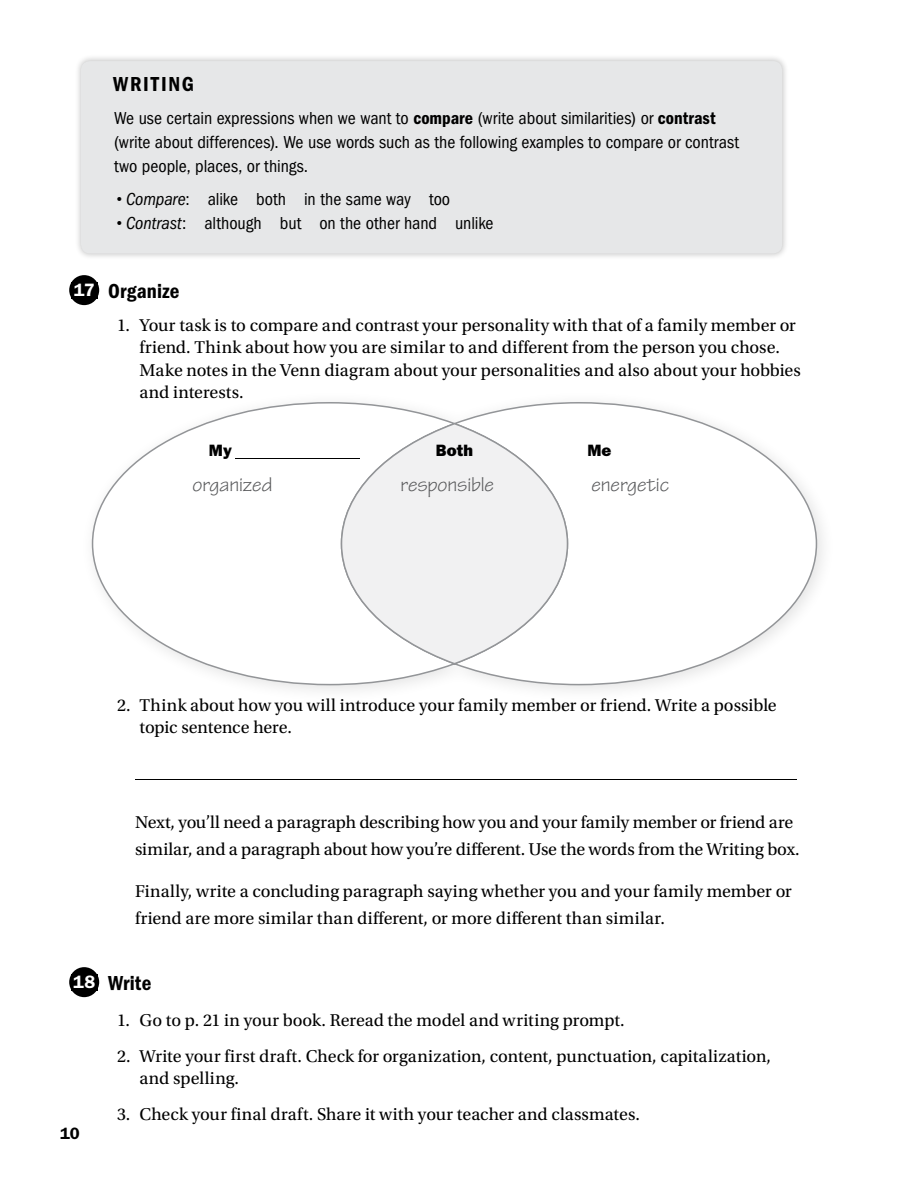
<style>
.page{position:relative;width:918px;height:1188px;background:#fff}
.page>*{position:absolute;margin:0;border:0;box-sizing:border-box;transform-origin:0 0}
.t1{font:21px "Tekton Pro";letter-spacing:-.005em;color:#58595b}
.t2{font:21px "ITC Franklin Gothic Std Dm Cd";letter-spacing:.01em;color:#000}
.t3{font:21px "ITC Franklin Gothic Std Dm Cd";letter-spacing:.085em;color:#000}
.t4{font:18px/22.5px "Utopia Std";color:#000}
.t5{font:condensed 18px/24px "ITC Franklin Gothic Std";color:#000}
.t6{font:600 18px "ITC Franklin Gothic Std";color:#fff}
.t7{font:16.5px "ITC Franklin Gothic Std Hvy";color:#000}
.t8{font:600 16.5px "ITC Franklin Gothic Std";color:#000}
.s1{font-family:"ITC Franklin Gothic Std Dm Cd";font-stretch:normal}
.s2{font-weight:500;font-stretch:normal}
.s3{font-style:italic}
</style>
<div class="page">
<div style="left:75px;top:54px;width:714px;height:206px;background:#000;opacity:.25"></div>
<div style="left:81px;top:61px;width:701px;height:192px;background:#e6e7e8;border-radius:9px"></div>
<svg style="left:91px;top:402px;width:727px;height:284px"></svg>
<hr style="left:235px;top:456px;width:81px;height:4px;background:#fff;opacity:.5">
<svg style="left:271px;top:456px;width:92px;height:4px"></svg>
<div style="left:342px;top:424px;width:225px;height:240px;background:#f1f1f2;border-radius:50%"></div>
<div style="left:69px;top:275px;width:30px;height:30px;background:#000;border-radius:50%"></div>
<hr style="left:134px;top:777px;width:620px;height:4px;background:#fff;opacity:.5">
<svg style="left:171px;top:777px;width:626px;height:4px"></svg>
<div style="left:69px;top:967px;width:30px;height:30px;background:#000;border-radius:50%"></div>
<p class="t3" style="left:113px;top:72px;width:82px">WrITING</p>
<p class="t5" style="left:114px;top:106px;width:627px">We use certain expressions when we want to <span class="s1">compare</span> (write about similarities) or <span class="s1">contrast </span>(write about differences). We use words such as the following examples to compare or contrast two people, places, or things.</p>
<p class="t5" style="left:114px;top:187px;width:338px"><span class="s2">•</span> <span class="s3">Compare</span>: alike both in the same way too</p>
<p class="t5" style="left:114px;top:211px;width:381px"><span class="s2">•</span> <span class="s3">Contrast</span>: although but on the other hand unlike</p>
<p class="t6" style="left:74px;top:280px;width:22px">17</p>
<p class="t2" style="left:108px;top:279px;width:73px">Organize</p>
<p class="t4" style="left:140px;top:314px;width:663px;text-indent:-22px">1. Your task is to compare and contrast your personality with that of a family member or friend. Think about how you are similar to and different from the person you chose.<br>Make notes in the Venn diagram about your personalities and also about your hobbies and interests.</p>
<p class="t7" style="left:209px;top:441px;width:25px">My</p>
<p class="t7" style="left:587px;top:441px;width:26px">Me</p>
<p class="t1" style="left:193px;top:472px;width:81px">organized</p>
<p class="t1" style="left:591px;top:472px;width:79px">energetic</p>
<p class="t7" style="left:436px;top:441px;width:39px">Both</p>
<p class="t1" style="left:401px;top:472px;width:95px">responsible</p>
<p class="t4" style="left:140px;top:694px;width:639px;text-indent:-22px">2. Think about how you will introduce your family member or friend. Write a possible topic sentence here.</p>
<p class="t4" style="left:135px;top:809px;width:666px;line-height:27px">Next, you’ll need a paragraph describing how you and your family member or friend are similar, and a paragraph about how you’re different. Use the words from the Writing box.</p>
<p class="t4" style="left:135px;top:878px;width:658px;line-height:27px">Finally, write a concluding paragraph saying whether you and your family member or friend are more similar than different, or more different than similar.</p>
<p class="t6" style="left:73px;top:972px;width:24px">18</p>
<p class="t8" style="left:60px;top:1123px;width:21px">10</p>
<p class="t2" style="left:108px;top:971px;width:45px">Write</p>
<p class="t4" style="left:117px;top:1009px;width:509px">1. Go to p. 21 in your book. Reread the model and writing prompt.</p>
<p class="t4" style="left:140px;top:1045px;width:633px;text-indent:-22px">2. Write your first draft. Check for organization, content, punctuation, capitalization, and spelling.</p>
<p class="t4" style="left:117px;top:1104px;width:524px">3. Check your final draft. Share it with your teacher and classmates.</p>
</div>
